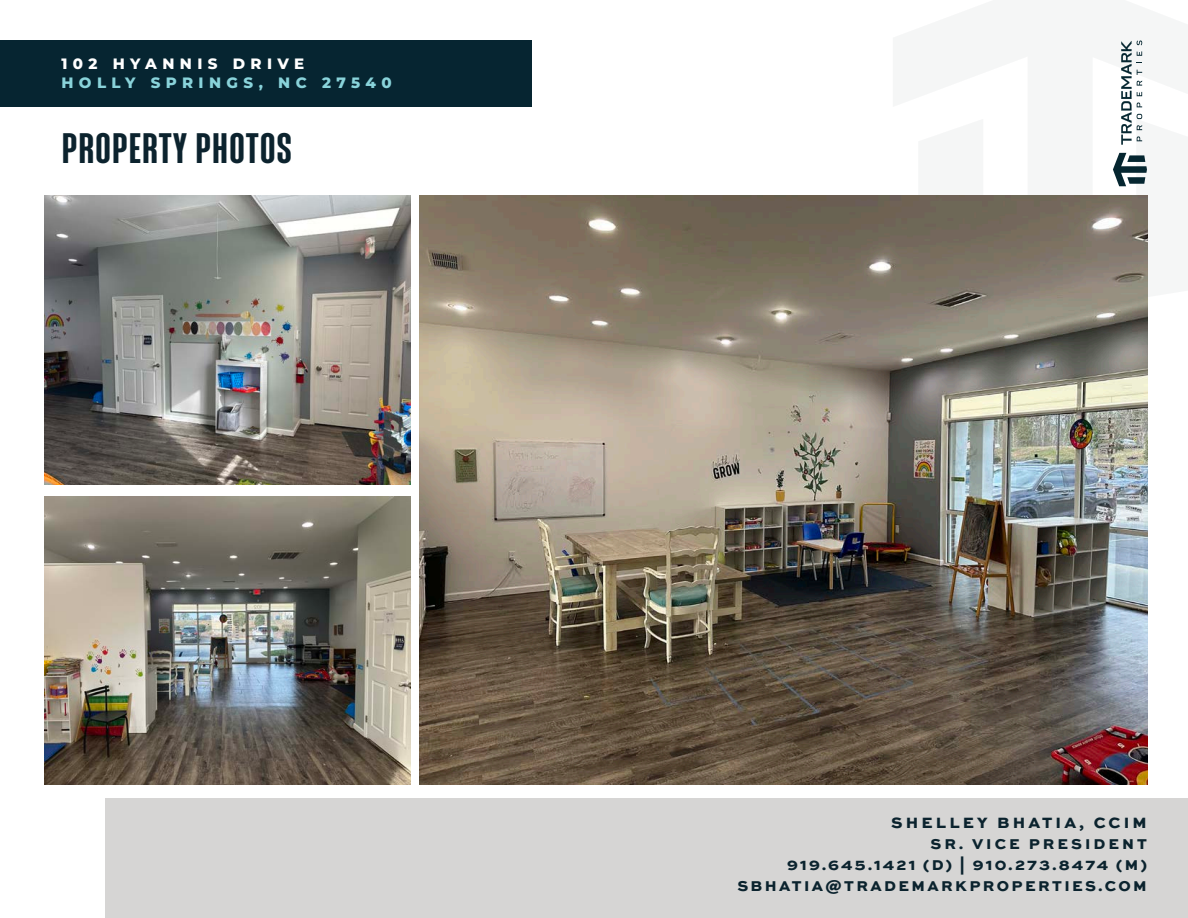
<style>
.page{position:relative;width:1188px;height:918px;background:#fff}
.page>*{position:absolute;margin:0;border:0;box-sizing:border-box;transform-origin:0 0}
.t1{font:700 37.2px "Athletic Condensed";letter-spacing:.02em;color:#0c232e}
.t2{font:15.75px "Sweet Sans Heavy SC";letter-spacing:.2em;color:#0b232e}
.t3{font:15px/21px "Sweet Sans Heavy SC";letter-spacing:.16em;color:#0b232e;text-align:right}
.t4{font:800 15px "Montserrat";letter-spacing:.36em;color:#89d3da}
.t5{font:800 15px "Montserrat";letter-spacing:.36em;color:#fff}
</style>
<div class="page">
<div style="left:106px;top:798px;width:1082px;height:120px;background:#d6d5d4"></div>
<div style="left:0;top:40px;width:531px;height:67px;background:#062531"></div>
<svg style="left:1113px;top:40px;width:35px;height:156px"></svg>
<img style="left:45px;top:196px;width:365px;height:288px">
<img style="left:419px;top:196px;width:729px;height:589px">
<img style="left:45px;top:496px;width:365px;height:289px">
<p class="t5" style="left:62px;top:53px;width:244px">102 HYANNIS DRIVE</p>
<p class="t4" style="left:62px;top:72px;width:332px">HOLLY SPRINGS, NC 27540</p>
<p class="t1" style="left:62px;top:126px;width:232px">PROPERTY PHOTOS</p>
<p class="t2" style="left:891px;top:813px;width:257px">SHELLEY BHATIA, CCIM</p>
<p class="t3" style="left:737px;top:834px;width:411px">SR. VICE PRESIDENT<br>919.645.1421 (D) | 910.273.8474 (M)<br>SBHATIA@TRADEMARKPROPERTIES.COM</p>
</div>
